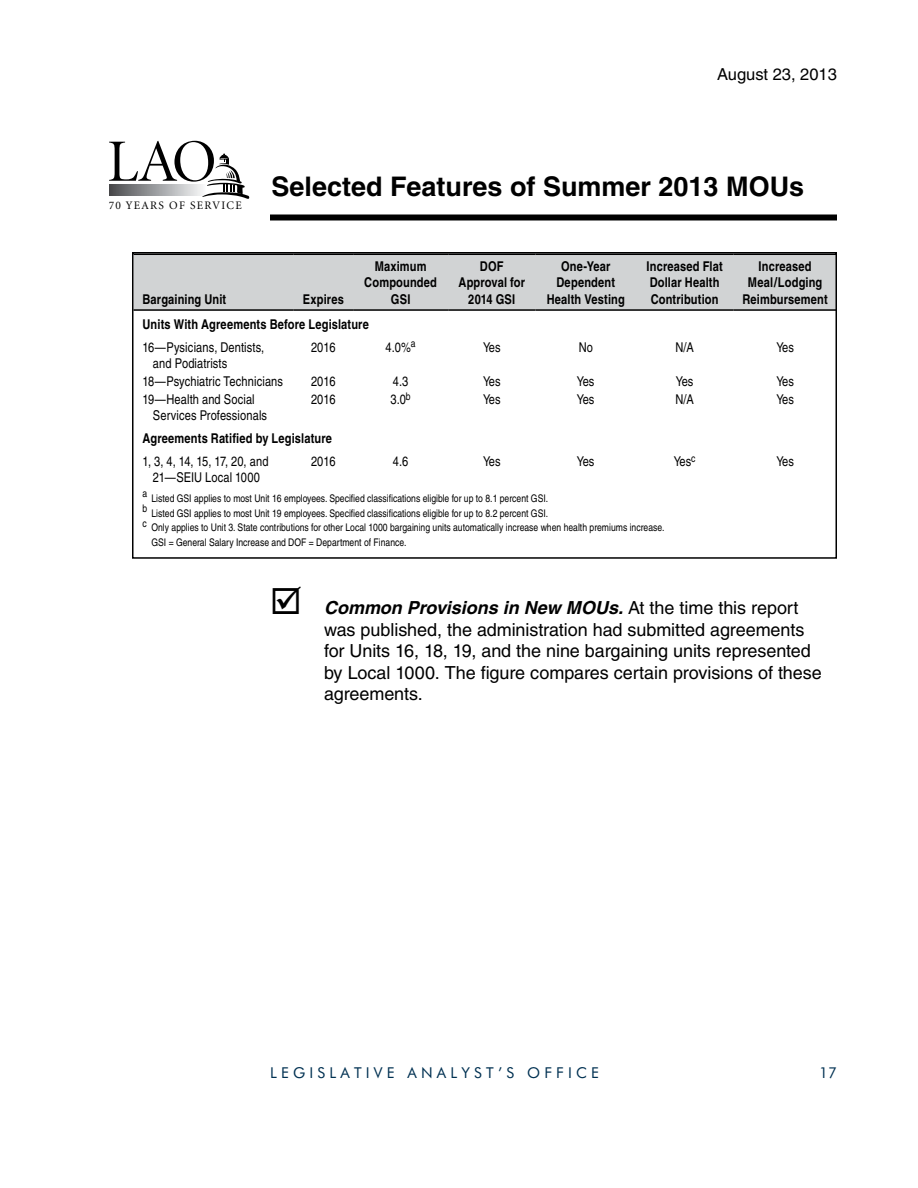
<style>
.page{position:relative;width:918px;height:1188px;background:#fff}
.page>*{position:absolute;margin:0;border:0;box-sizing:border-box;transform-origin:0 0}
.t1{font:60.15px "Minion Display";color:#000}
.t2{font:700 27px "Helvetica";color:#000}
.t3{font:18px/21.6px "Helvetica";letter-spacing:-.005em;color:#000}
.t4{font:16.5px "Helvetica";color:#000}
.t5{font:15px "Futura BT";letter-spacing:.28em;color:#003152}
.t6{font:700 condensed 13.5px/16.2px "Helvetica";letter-spacing:.01em;color:#000;text-align:center}
.t7{font:condensed 13.5px/16.2px "Helvetica";letter-spacing:.005em;color:#000}
.t8{font:11.55px "Minion";letter-spacing:.11em;color:#000}
.t9{font:condensed 10.5px "Helvetica";color:#000}
.s1{font-weight:700;font-style:italic}
</style>
<div class="page">
<div style="left:270px;top:214px;width:567px;height:6px;background:#000"></div>
<svg style="left:109px;top:185px;width:93px;height:11px"></svg>
<svg style="left:202px;top:154px;width:47px;height:45px"></svg>
<div style="left:135px;top:255px;width:699px;height:54px;background:#d1d3d4"></div>
<hr style="left:134px;top:309px;width:160px;height:2px;background:#000">
<hr style="left:294px;top:309px;width:59px;height:2px;background:#000">
<hr style="left:353px;top:309px;width:95px;height:2px;background:#000">
<hr style="left:448px;top:309px;width:88px;height:2px;background:#000">
<hr style="left:536px;top:309px;width:100px;height:2px;background:#000">
<hr style="left:636px;top:309px;width:97px;height:2px;background:#000">
<hr style="left:733px;top:309px;width:104px;height:2px;background:#000">
<div style="left:132px;top:252px;width:705px;height:307px;border:2px solid #000"></div>
<h1 class="t1" style="left:107px;top:132px;width:111px">LAO</h1>
<p class="t8" style="left:109px;top:200px;width:134px">70 YEARS OF SERVICE</p>
<h3 class="t4" style="left:717px;top:65px;width:121px">August 23, 2013</h3>
<h2 class="t2" style="left:272px;top:170px;width:534px">Selected Features of Summer 2013 MOUs</h2>
<p class="t6" style="left:364px;top:258px;width:74px">Maximum<br>Compounded<br>GSI</p>
<p class="t6" style="left:459px;top:258px;width:68px">DOF<br>Approval for<br>2014 GSI</p>
<p class="t6" style="left:547px;top:258px;width:80px">One-Year<br>Dependent<br>Health Vesting</p>
<p class="t6" style="left:647px;top:258px;width:78px;text-align:left">Increased Flat<br>Dollar Health<br>Contribution</p>
<p class="t6" style="left:742px;top:258px;width:87px">Increased<br>Meal/Lodging<br>Reimbursement</p>
<p class="t6" style="left:142px;top:316px;width:228px">Units With Agreements Before Legislature</p>
<p class="t7" style="left:153px;top:339px;width:113px;text-indent:-11px">16—Pysicians, Dentists, and Podiatrists</p>
<p class="t7" style="left:311px;top:339px;width:26px">2016</p>
<p class="t7" style="left:386px;top:339px;width:32px">4.0%<sup>a</sup></p>
<p class="t7" style="left:483px;top:339px;width:19px">Yes</p>
<p class="t7" style="left:579px;top:339px;width:16px">No</p>
<p class="t7" style="left:675px;top:339px;width:20px">N/A</p>
<p class="t7" style="left:776px;top:339px;width:19px">Yes</p>
<p class="t7" style="left:142px;top:373px;width:142px">18—Psychiatric Technicians</p>
<p class="t7" style="left:311px;top:373px;width:26px">2016</p>
<p class="t7" style="left:393px;top:373px;width:17px">4.3</p>
<p class="t7" style="left:483px;top:373px;width:19px">Yes</p>
<p class="t7" style="left:577px;top:373px;width:19px">Yes</p>
<p class="t7" style="left:676px;top:373px;width:19px">Yes</p>
<p class="t7" style="left:776px;top:373px;width:19px">Yes</p>
<p class="t7" style="left:153px;top:391px;width:116px;text-indent:-11px">19—Health and Social<br>Services Professionals</p>
<p class="t7" style="left:311px;top:391px;width:26px">2016</p>
<p class="t7" style="left:391px;top:391px;width:22px">3.0<sup>b</sup></p>
<p class="t7" style="left:483px;top:391px;width:19px">Yes</p>
<p class="t7" style="left:577px;top:391px;width:19px">Yes</p>
<p class="t7" style="left:675px;top:391px;width:20px">N/A</p>
<p class="t7" style="left:776px;top:391px;width:19px">Yes</p>
<p class="t6" style="left:142px;top:430px;width:191px">Agreements Ratified by Legislature</p>
<p class="t7" style="left:142px;top:453px;width:128px;text-align:center">1, 3, 4, 14, 15, 17, 20, and<br>21—SEIU Local 1000</p>
<p class="t7" style="left:311px;top:453px;width:26px">2016</p>
<p class="t7" style="left:393px;top:453px;width:17px">4.6</p>
<p class="t7" style="left:483px;top:453px;width:19px">Yes</p>
<p class="t7" style="left:577px;top:453px;width:19px">Yes</p>
<p class="t7" style="left:674px;top:453px;width:23px">Yes<sup>c</sup></p>
<p class="t7" style="left:776px;top:453px;width:19px">Yes</p>
<p class="t9" style="left:142px;top:492px;width:407px">a Listed GSI applies to most Unit 16 employees. Specified classifications eligible for up to 8.1 percent GSI.</p>
<p class="t9" style="left:142px;top:507px;width:407px">b Listed GSI applies to most Unit 19 employees. Specified classifications eligible for up to 8.2 percent GSI.</p>
<p class="t9" style="left:142px;top:522px;width:524px">c Only applies to Unit 3. State contributions for other Local 1000 bargaining units automatically increase when health premiums increase.</p>
<p class="t9" style="left:151px;top:536px;width:257px">GSI = General Salary Increase and DOF = Department of Finance.</p>
<p class="t6" style="left:142px;top:291px;width:85px">Bargaining Unit</p>
<p class="t6" style="left:303px;top:291px;width:42px">Expires</p>
<p class="t3" style="left:324px;top:597px;width:499px"><span class="s1">Common Provisions in New MOUs.</span> At the time this report was published, the administration had submitted agreements for Units 16, 18, 19, and the nine bargaining units represented by Local 1000. The figure compares certain provisions of these agreements.</p>
<h3 class="t5" style="left:270px;top:1064px;width:331px">LEGISLATIVE ANALYST’S OFFICE</h3>
<h3 class="t5" style="left:819px;top:1064px;width:19px">17</h3>
</div>
